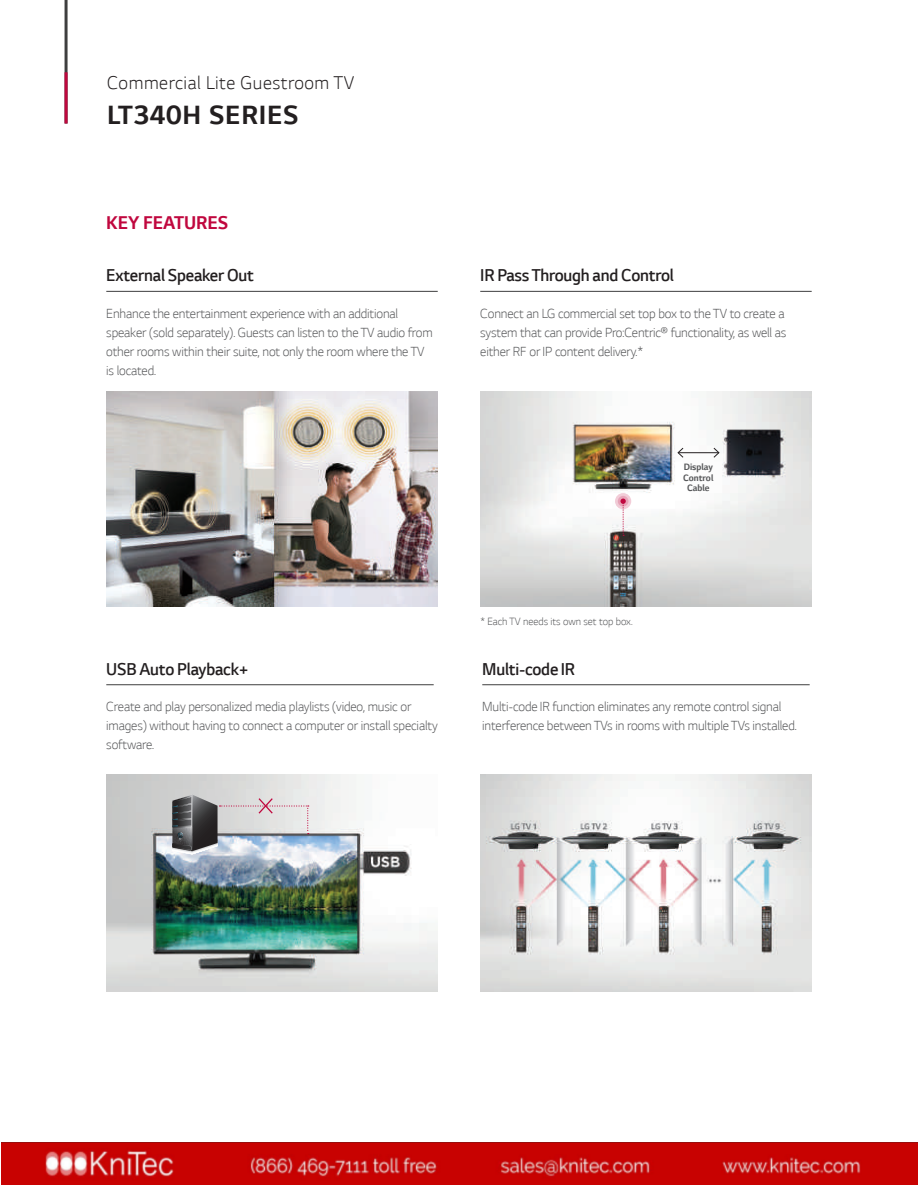
<style>
.page{position:relative;width:918px;height:1188px;background:#fff}
.page>*{position:absolute;margin:0;border:0;box-sizing:border-box;transform-origin:0 0}
.t1{font:700 30px "LG Smart";letter-spacing:.025em;color:#231f20}
.t2{font:300 21px "LG Smart";letter-spacing:.025em;color:#231f20}
.t3{font:700 21px "LG Smart";color:#c0073e}
.t4{font:300 19.5px "LG Smart";letter-spacing:-.01em;color:#231f20}
.t5{font:300 15px/19.2px "LG Smart";letter-spacing:-.01em;color:#57585a}
.t6{font:300 12px "LG Smart";color:#57585a}
.t7{font:700 10.5px/10.5px "LG Smart";color:#57585a;text-align:center}
</style>
<div class="page">
<hr style="left:65px;top:0;width:3px;height:124px;background:#3e3e3f">
<hr style="left:65px;top:72px;width:3px;height:52px;background:#c0073e">
<img style="left:106px;top:391px;width:332px;height:216px">
<hr style="left:106px;top:291px;width:332px;height:1px;background:#3e3e3f">
<hr style="left:480px;top:291px;width:332px;height:1px;background:#3e3e3f">
<img style="left:480px;top:391px;width:332px;height:216px">
<hr style="left:678px;top:452px;width:41px;height:1px;background:#231f20">
<svg style="left:677px;top:447px;width:7px;height:11px"></svg>
<svg style="left:713px;top:447px;width:7px;height:11px"></svg>
<svg style="left:615px;top:493px;width:16px;height:16px"></svg>
<svg style="left:618px;top:496px;width:10px;height:11px"></svg>
<svg style="left:620px;top:499px;width:6px;height:37px"></svg>
<img style="left:106px;top:775px;width:332px;height:217px">
<hr style="left:106px;top:684px;width:328px;height:1px;background:#3e3e3f">
<svg style="left:173px;top:795px;width:136px;height:59px;background:#abacb0"></svg>
<img style="left:480px;top:775px;width:332px;height:217px">
<hr style="left:482px;top:684px;width:328px;height:1px;background:#3e3e3f">
<img style="left:2px;top:1143px;width:916px;height:42px">
<h2 class="t2" style="left:107px;top:72px;width:249px">Commercial Lite Guestroom TV</h2>
<h1 class="t1" style="left:107px;top:98px;width:193px">LT340H SERIES</h1>
<h2 class="t3" style="left:106px;top:211px;width:123px">KEY FEATURES</h2>
<h3 class="t4" style="left:106px;top:265px;width:149px">External Speaker Out</h3>
<h3 class="t4" style="left:480px;top:265px;width:195px">IR Pass Through and Control</h3>
<p class="t5" style="left:106px;top:304px;width:328px">Enhance the entertainment experience with an additional speaker (sold separately). Guests can listen to the TV audio from other rooms within their suite, not only the room where the TV is located.</p>
<p class="t5" style="left:480px;top:304px;width:308px">Connect an LG commercial set top box to the TV to create a system that can provide Pro:Centric® functionality, as well as either RF or IP content delivery.*</p>
<p class="t7" style="left:683px;top:462px;width:32px">Display<br>Control<br>Cable</p>
<h3 class="t4" style="left:106px;top:658px;width:144px">USB Auto Playback+</h3>
<p class="t5" style="left:106px;top:697px;width:333px">Create and play personalized media playlists (video, music or images) without having to connect a computer or install specialty software.</p>
<p class="t6" style="left:480px;top:615px;width:154px">* Each TV needs its own set top box.</p>
<h3 class="t4" style="left:482px;top:658px;width:94px">Multi-code IR</h3>
<p class="t5" style="left:482px;top:697px;width:316px">Multi-code IR function eliminates any remote control signal interference between TVs in rooms with multiple TVs installed.</p>
</div>
